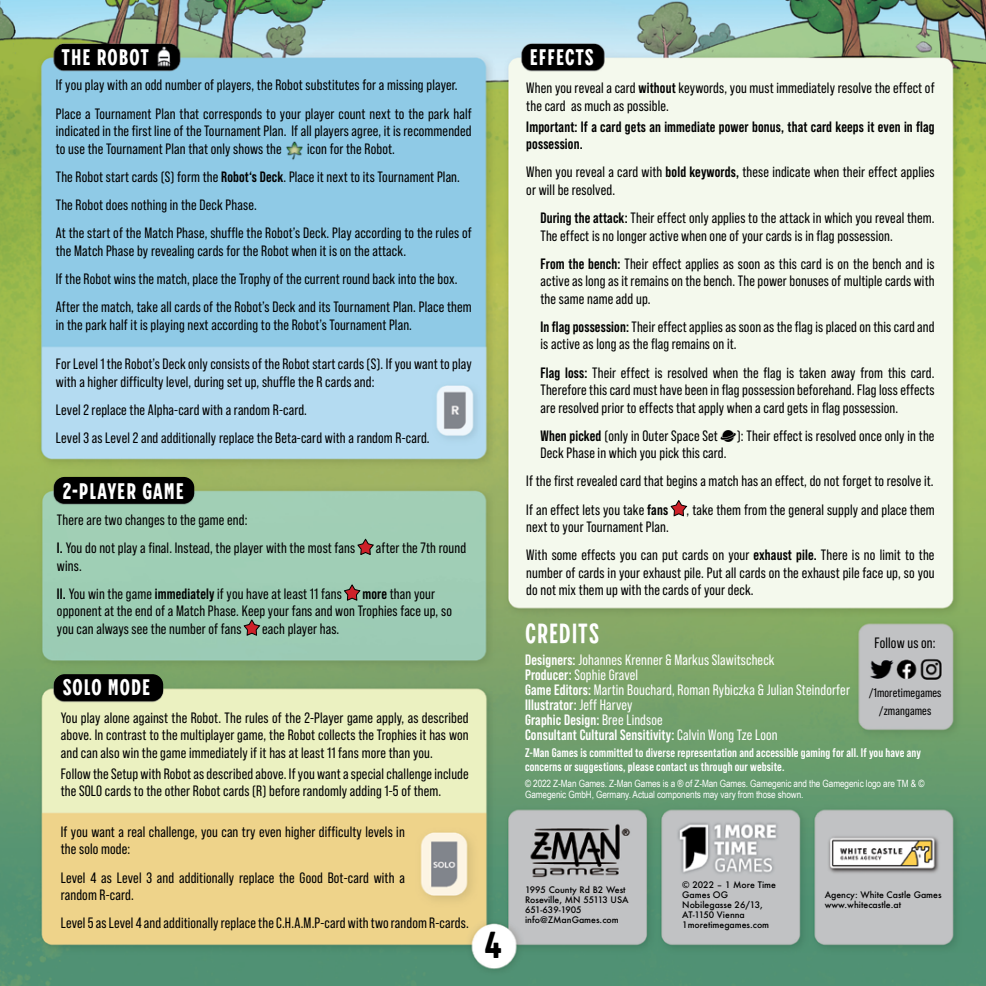
<style>
.page{position:relative;width:986px;height:986px;background:#fff}
.page>*{position:absolute;margin:0;border:0;box-sizing:border-box;transform-origin:0 0}
.t1{font:condensed 43.75px "HT Modern Hand Sans";color:#000}
.t2{font:condensed 26.25px "HT Modern Hand Sans";letter-spacing:.04em;color:#fff}
.t3{font:15px/17.5px "Bebas Neue Pro";letter-spacing:.01em;color:#000}
.t4{font:15px/15px "Bebas Neue Pro";letter-spacing:.01em;color:#fff}
.t5{font:700 15px/17.5px "Bebas Neue Pro";letter-spacing:.01em;color:#000}
.t6{font:700 12.5px/13.8px "Bebas Neue Pro";letter-spacing:.01em;color:#fff}
.t7{font:12.5px/18.5px "Bebas Neue Pro";letter-spacing:.01em;color:#000;text-align:center}
.t8{font:10px/11.2px "Arial Narrow";letter-spacing:-.01em;color:#fff}
.t9{font:500 8.75px/10px "Futura";color:#000}
.s1{font-weight:700}
</style>
<div class="page">
<img style="left:0;top:0;width:985px;height:985px">
<img style="left:720px;top:426px;width:16px;height:19px">
<svg style="left:671px;top:500px;width:15px;height:16px"></svg>
<img style="left:284px;top:141px;width:20px;height:20px">
<svg style="left:358px;top:539px;width:15px;height:15px"></svg>
<svg style="left:344px;top:584px;width:15px;height:16px"></svg>
<svg style="left:244px;top:619px;width:15px;height:16px"></svg>
<div style="left:54px;top:476px;width:140px;height:27px;background:#000;border-radius:11px"></div>
<div style="left:54px;top:674px;width:109px;height:26px;background:#000;border-radius:11px"></div>
<h2 class="t2" style="left:61px;top:41px;width:89px">the robot</h2>
<h2 class="t2" style="left:529px;top:41px;width:65px">effects</h2>
<p class="t3" style="left:56px;top:71px;width:417px;line-height:28.5px">If you play with an odd number of players, the Robot substitutes for a missing player.<br>Place a Tournament Plan that corresponds to your player count next to the park half</p>
<p class="t3" style="left:56px;top:122px;width:417px">indicated in the first line of the Tournament Plan. If all players agree, it is recommended to use the Tournament Plan that only shows the</p>
<p class="t3" style="left:56px;top:134px;width:417px;line-height:28.1px;text-indent:251px">icon for the Robot.<br>The Robot start cards (S) form the <span class="s1">Robot‘s Deck</span>. Place it next to its Tournament Plan.<br>The Robot does nothing in the Deck Phase.<br>At the start of the Match Phase, shuffle the Robot’s Deck. Play according to the rules of</p>
<p class="t3" style="left:56px;top:236px;width:417px;line-height:28.1px">the Match Phase by revealing cards for the Robot when it is on the attack.<br>If the Robot wins the match, place the Trophy of the current round back into the box.<br>After the match, take all cards of the Robot’s Deck and its Tournament Plan. Place them</p>
<p class="t3" style="left:56px;top:315px;width:357px">in the park half it is playing next according to the Robot’s Tournament Plan.</p>
<p class="t3" style="left:56px;top:355px;width:417px">For Level 1 the Robot’s Deck only consists of the Robot start cards (S). If you want to play with a higher difficulty level, during set up, shuffle the R cards and:</p>
<p class="t3" style="left:56px;top:395px;width:375px;line-height:28.1px">Level 2 replace the Alpha-card with a random R-card.<br>Level 3 as Level 2 and additionally replace the Beta-card with a random R-card.</p>
<h2 class="t2" style="left:63px;top:474px;width:122px">2-player game</h2>
<p class="t3" style="left:57px;top:505px;width:299px;line-height:28.1px">There are two changes to the game end:<br><span class="s1">l.</span> You do not play a final. Instead, the player with the most fans</p>
<p class="t3" style="left:376px;top:539px;width:92px">after the 7th round</p>
<p class="t3" style="left:57px;top:551px;width:286px;line-height:28.1px">wins.<br><span class="s1">ll.</span> You win the game <span class="s1">immediately</span> if you have at least 11 fans</p>
<p class="t3" style="left:57px;top:584px;width:396px;text-indent:305px"><span class="s1">more</span> than your opponent at the end of a Match Phase. Keep your fans and won Trophies face up, so you can always see the number of fans</p>
<p class="t3" style="left:262px;top:619px;width:79px">each player has.</p>
<h2 class="t2" style="left:63px;top:670px;width:88px">solo mode</h2>
<p class="t3" style="left:61px;top:708px;width:409px;text-align:justify">You play alone against the Robot. The rules of the 2-Player game apply, as described above. In contrast to the multiplayer game, the Robot collects the Trophies it has won and can also win the game immediately if it has at least 11 fans more than you.</p>
<p class="t3" style="left:61px;top:764px;width:409px">Follow the Setup with Robot as described above. If you want a special challenge include the SOLO cards to the other Robot cards (R) before randomly adding 1-5 of them.</p>
<p class="t3" style="left:61px;top:822px;width:345px">If you want a real challenge, you can try even higher difficulty levels in the solo mode:</p>
<p class="t3" style="left:61px;top:868px;width:345px">Level 4 as Level 3 and additionally replace the Good Bot-card with a random R-card.</p>
<p class="t3" style="left:61px;top:913px;width:409px">Level 5 as Level 4 and additionally replace the C.H.A.M.P-card with two random R-cards.</p>
<h1 class="t1" style="left:484px;top:916px;width:18px">4</h1>
<p class="t3" style="left:526px;top:79px;width:409px">When you reveal a card <span class="s1">without</span> keywords, you must immediately resolve the effect of the card as much as possible.</p>
<p class="t5" style="left:526px;top:117px;width:409px">Important: If a card gets an immediate power bonus, that card keeps it even in flag possession.</p>
<p class="t3" style="left:526px;top:163px;width:409px">When you reveal a card with <span class="s1">bold keywords,</span> these indicate when their effect applies or will be resolved.</p>
<p class="t3" style="left:540px;top:209px;width:395px"><span class="s1">During the attack:</span> Their effect only applies to the attack in which you reveal them.<br>The effect is no longer active when one of your cards is in flag possession.</p>
<p class="t3" style="left:540px;top:254px;width:395px;text-align:justify"><span class="s1">From the bench:</span> Their effect applies as soon as this card is on the bench and is active as long as it remains on the bench. The power bonuses of multiple cards with the same name add up.</p>
<p class="t3" style="left:540px;top:318px;width:395px"><span class="s1">In flag possession:</span> Their effect applies as soon as the flag is placed on this card and is active as long as the flag remains on it.</p>
<p class="t3" style="left:540px;top:363px;width:395px;text-align:justify"><span class="s1">Flag loss:</span> Their effect is resolved when the flag is taken away from this card.<br>Therefore this card must have been in flag possession beforehand. Flag loss effects are resolved prior to effects that apply when a card gets in flag possession.</p>
<p class="t3" style="left:540px;top:426px;width:179px"><span class="s1">When picked</span> (only in Outer Space Set</p>
<p class="t3" style="left:736px;top:426px;width:199px">): Their effect is resolved once only in the</p>
<p class="t3" style="left:526px;top:438px;width:409px;line-height:28.1px;text-indent:14px">Deck Phase in which you pick this card.<br>If the first revealed card that begins a match has an effect, do not forget to resolve it.<br>If an effect lets you take <span class="s1">fans</span> , take them from the general supply and place them</p>
<p class="t3" style="left:526px;top:512px;width:409px;line-height:28.1px">next to your Tournament Plan.<br>With some effects you can put cards on your <span class="s1">exhaust pile.</span> There is no limit to the</p>
<p class="t3" style="left:526px;top:563px;width:409px">number of cards in your exhaust pile. Put all cards on the exhaust pile face up, so you do not mix them up with the cards of your deck.</p>
<h2 class="t2" style="left:525px;top:616px;width:76px">CREDITS</h2>
<p class="t4" style="left:525px;top:652px;width:326px"><span class="s1">Designers:</span> Johannes Krenner &amp; Markus Slawitscheck<br><span class="s1">Producer:</span> Sophie Gravel<br><span class="s1">Game Editors:</span> Martin Bouchard, Roman Rybiczka &amp; Julian Steindorfer <span class="s1">Illustrator:</span> Jeff Harvey<br><span class="s1">Graphic Design:</span> Bree Lindsoe<br><span class="s1">Consultant Cultural Sensitivity:</span> Calvin Wong Tze Loon</p>
<p class="t6" style="left:525px;top:745px;width:397px">Z-Man Games is committed to diverse representation and accessible gaming for all. If you have any concerns or suggestions, please contact us through our website.</p>
<p class="t3" style="left:874px;top:634px;width:62px">Follow us on:</p>
<p class="t7" style="left:868px;top:682px;width:74px">/1moretimegames /zmangames</p>
<p class="t8" style="left:525px;top:777px;width:400px">© 2022 Z-Man Games. Z-Man Games is a ® of Z-Man Games. Gamegenic and the Gamegenic logo are TM &amp; ©<br>Gamegenic GmbH, Germany. Actual components may vary from those shown.</p>
<p class="t9" style="left:525px;top:884px;width:105px">1995 County Rd B2 West<br>Roseville, MN 55113 USA<br>651-639-1905 info@ZManGames.com</p>
<p class="t9" style="left:682px;top:879px;width:95px">© 2022 – 1 More Time<br>Games OG<br>Nobilegasse 26/13,<br>AT-1150 Vienna<br>1moretimegames.com</p>
<p class="t9" style="left:824px;top:889px;width:118px">Agency: White Castle Games www.whitecastle.at</p>
</div>
